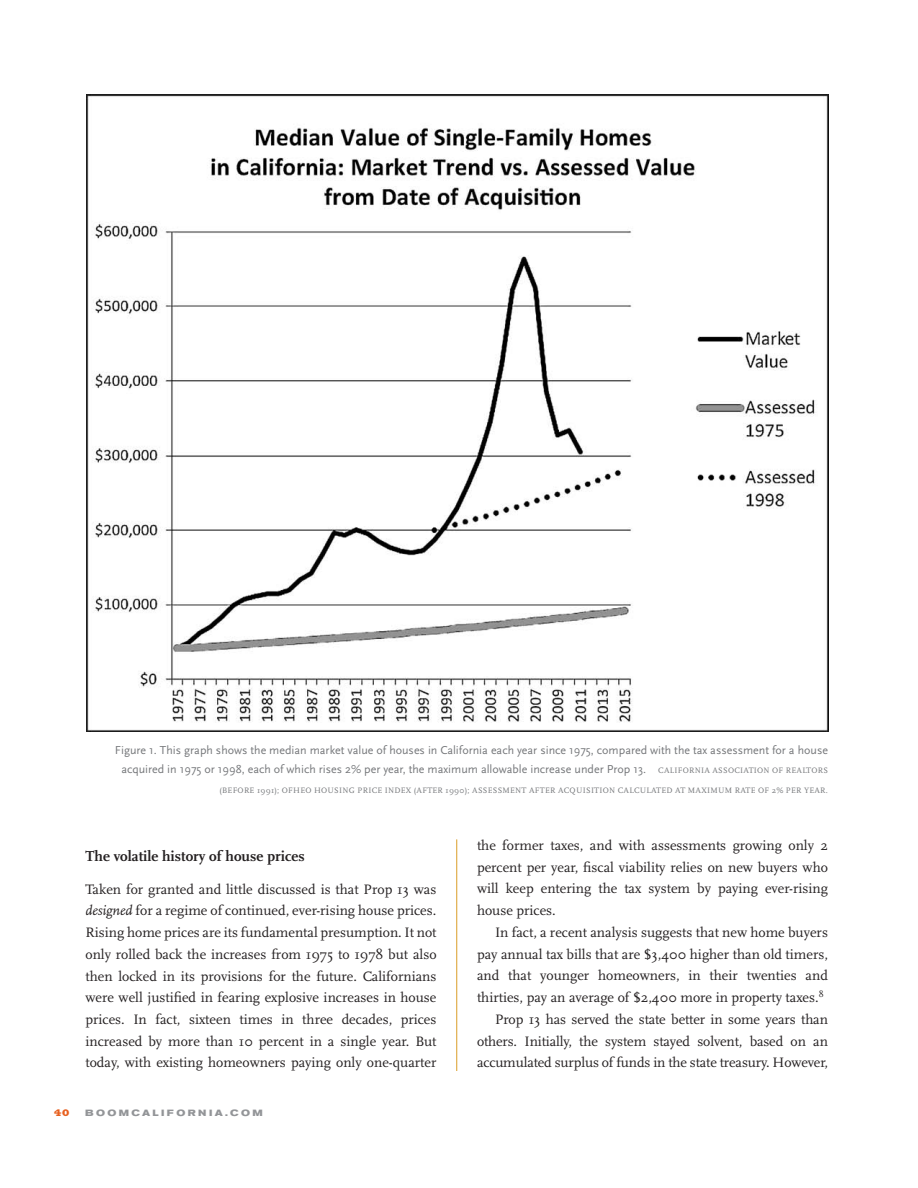
<style>
.page{position:relative;width:918px;height:1188px;background:#fff}
.page>*{position:absolute;margin:0;border:0;box-sizing:border-box;transform-origin:0 0}
.t1{font:700 15px "Scala";color:#231f20}
.t2{font:14.25px/21.8px "Scala";color:#231f20;text-align:justify}
.t3{font:12px/19.5px "Scala Sans";color:#76787b;text-align:center}
.t4{font:900 9.75px "Egiziano";color:#e7601f}
.t5{font:700 expanded 9px "Akzidenz Grotesk BE";letter-spacing:.27em;color:#939598}
.t6{font:8.25px "Scala";letter-spacing:.03em;color:#76787b}
.s1{font-family:"Scala";font-size:8.25px}
.s2{font-style:italic}
</style>
<div class="page">
<hr style="left:456px;top:839px;width:1px;height:232px;background:#da9d27">
<img style="left:86px;top:94px;width:743px;height:637px">
<p class="t3" style="left:115px;top:740px;width:715px">Figure 1. This graph shows the median market value of houses in California each year since 1975, compared with the tax assessment for a house acquired in 1975 or 1998, each of which rises 2% per year, the maximum allowable increase under Prop 13. <span class="s1">CALIFORNIA ASSOCIATION OF REALTORS</span></p>
<p class="t6" style="left:219px;top:786px;width:610px">(BEFORE 1991); OFHEO HOUSING PRICE INDEX (AFTER 1990); ASSESSMENT AFTER ACQUISITION CALCULATED AT MAXIMUM RATE OF 2% PER YEAR.</p>
<p class="t1" style="left:86px;top:848px;width:221px">The volatile history of house prices</p>
<p class="t2" style="left:86px;top:878px;width:353px">Taken for granted and little discussed is that Prop 13 was <span class="s2">designed</span> for a regime of continued, ever-rising house prices.<br>Rising home prices are its fundamental presumption. It not only rolled back the increases from 1975 to 1978 but also then locked in its provisions for the future. Californians were well justified in fearing explosive increases in house prices. In fact, sixteen times in three decades, prices increased by more than 10 percent in a single year. But today, with existing homeowners paying only one-quarter</p>
<p class="t4" style="left:54px;top:1107px;width:17px">40</p>
<p class="t5" style="left:85px;top:1108px;width:179px">BOOMCALIFORNIA.COM</p>
<p class="t2" style="left:477px;top:835px;width:353px">the former taxes, and with assessments growing only 2 percent per year, fiscal viability relies on new buyers who will keep entering the tax system by paying ever-rising house prices.</p>
<p class="t2" style="left:495px;top:922px;width:335px">In fact, a recent analysis suggests that new home buyers</p>
<p class="t2" style="left:477px;top:943px;width:352px">pay annual tax bills that are $3,400 higher than old timers,</p>
<p class="t2" style="left:477px;top:965px;width:353px">and that younger homeowners, in their twenties and</p>
<p class="t2" style="left:477px;top:987px;width:348px">thirties, pay an average of $2,400 more in property taxes.<sup>8</sup></p>
<p class="t2" style="left:495px;top:1009px;width:334px">Prop 13 has served the state better in some years than</p>
<p class="t2" style="left:477px;top:1030px;width:352px">others. Initially, the system stayed solvent, based on an</p>
<p class="t2" style="left:477px;top:1052px;width:353px">accumulated surplus of funds in the state treasury. However,</p>
</div>
